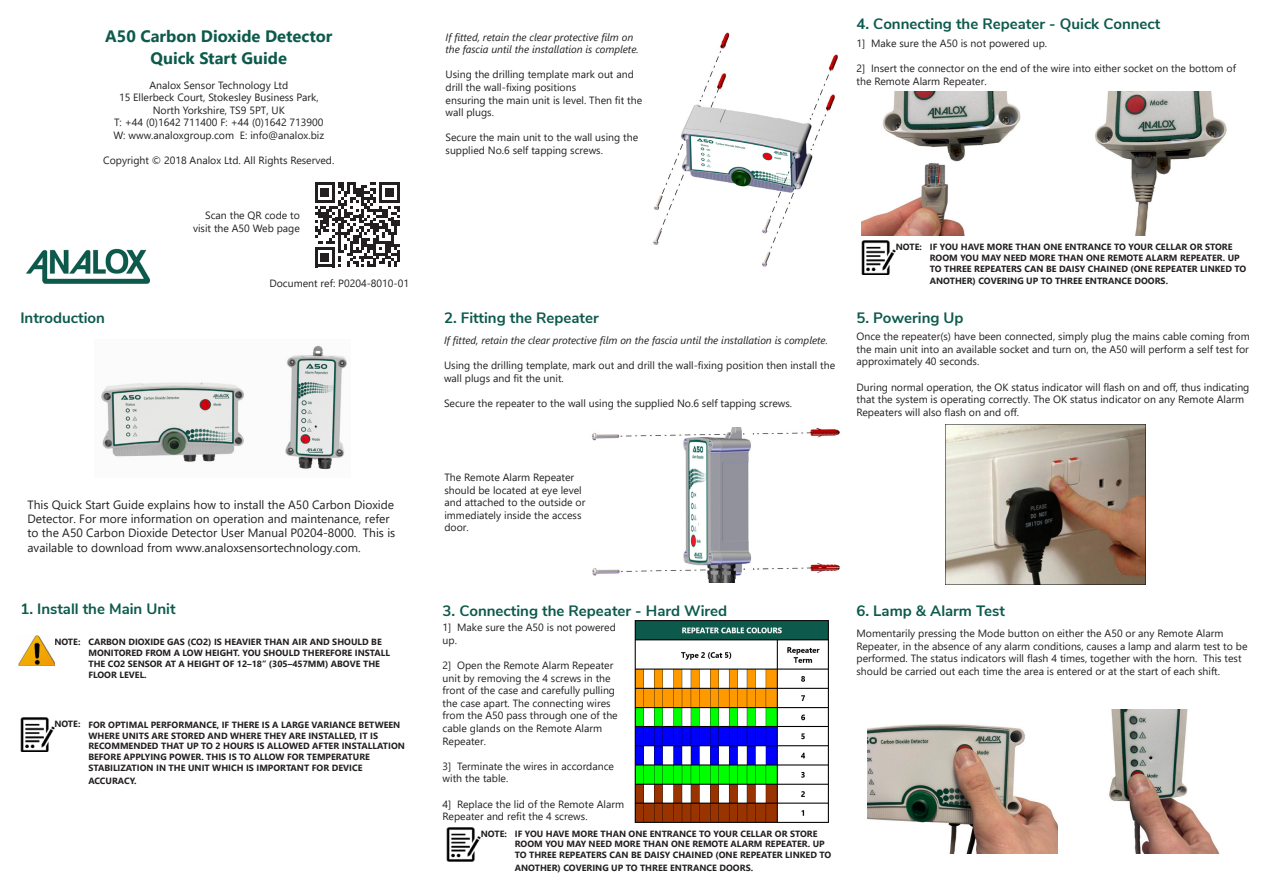
<style>
.page{position:relative;width:1263px;height:893px;background:#fff}
.page>*{position:absolute;margin:0;border:0;box-sizing:border-box;transform-origin:0 0}
.t1{font:700 16.5px "Segoe UI";color:#0d5a4d}
.t2{font:700 15px "Nunito Sans";color:#0d5a4d}
.t3{font:12px/14.4px "Segoe UI";color:#231f20}
.t4{font:10.5px/12.6px "Segoe UI";color:#231f20}
.t5{font:italic 10.5px/12.6px "Segoe UI";color:#231f20}
.t6{font:700 9px/10.8px "Segoe UI";color:#231f20}
</style>
<div class="page">
<svg style="left:315px;top:182px;width:84px;height:85px"></svg>
<img style="left:26px;top:249px;width:123px;height:35px">
<img style="left:101px;top:345px;width:246px;height:124px">
<img style="left:653px;top:33px;width:185px;height:234px">
<img style="left:592px;top:427px;width:248px;height:155px">
<img style="left:634px;top:620px;width:195px;height:203px">
<img style="left:447px;top:827px;width:34px;height:34px">
<img style="left:20px;top:717px;width:34px;height:34px">
<img style="left:19px;top:636px;width:35px;height:29px">
<img style="left:862px;top:92px;width:159px;height:143px">
<img style="left:1095px;top:92px;width:132px;height:143px">
<img style="left:862px;top:241px;width:34px;height:34px">
<img style="left:945px;top:425px;width:200px;height:159px">
<img style="left:867px;top:710px;width:352px;height:143px">
<p class="t1" style="left:105px;top:21px;width:229px">A50 Carbon Dioxide Detector</p>
<p class="t1" style="left:151px;top:42px;width:138px">Quick Start Guide</p>
<p class="t4" style="left:149px;top:78px;width:140px">Analox Sensor Technology Ltd</p>
<p class="t4" style="left:119px;top:90px;width:201px">15 Ellerbeck Court, Stokesley Business Park,</p>
<p class="t4" style="left:153px;top:103px;width:134px">North Yorkshire, TS9 5PT, UK</p>
<p class="t4" style="left:114px;top:115px;width:211px">T: +44 (0)1642 711400 F: +44 (0)1642 713900</p>
<p class="t4" style="left:114px;top:128px;width:212px">W: www.analoxgroup.com E: info@analox.biz</p>
<p class="t4" style="left:103px;top:153px;width:233px">Copyright © 2018 Analox Ltd. All Rights Reserved.</p>
<p class="t4" style="left:205px;top:208px;width:96px">Scan the QR code to</p>
<p class="t4" style="left:193px;top:221px;width:108px">visit the A50 Web page</p>
<p class="t2" style="left:20px;top:307px;width:86px">Introduction</p>
<p class="t4" style="left:269px;top:276px;width:141px">Document ref: P0204-8010-01</p>
<p class="t3" style="left:27px;top:496px;width:369px">This Quick Start Guide explains how to install the A50 Carbon Dioxide Detector. For more information on operation and maintenance, refer to the A50 Carbon Dioxide Detector User Manual P0204-8000. This is available to download from www.analoxsensortechnology.com.</p>
<p class="t2" style="left:20px;top:598px;width:157px">1. Install the Main Unit</p>
<p class="t6" style="left:54px;top:636px;width:28px">NOTE:</p>
<p class="t6" style="left:88px;top:636px;width:303px">CARBON DIOXIDE GAS (CO2) IS HEAVIER THAN AIR AND SHOULD BE MONITORED FROM A LOW HEIGHT. YOU SHOULD THEREFORE INSTALL THE CO2 SENSOR AT A HEIGHT OF 12–18” (305–457MM) ABOVE THE FLOOR LEVEL.</p>
<p class="t6" style="left:54px;top:718px;width:28px">NOTE:</p>
<p class="t6" style="left:88px;top:718px;width:318px">FOR OPTIMAL PERFORMANCE, IF THERE IS A LARGE VARIANCE BETWEEN WHERE UNITS ARE STORED AND WHERE THEY ARE INSTALLED, IT IS RECOMMENDED THAT UP TO 2 HOURS IS ALLOWED AFTER INSTALLATION BEFORE APPLYING POWER. THIS IS TO ALLOW FOR TEMPERATURE</p>
<p class="t6" style="left:88px;top:762px;width:276px">STABILIZATION IN THE UNIT WHICH IS IMPORTANT FOR DEVICE</p>
<p class="t6" style="left:88px;top:774px;width:50px">ACCURACY.</p>
<p class="t5" style="left:446px;top:29px;width:195px">If fitted, retain the clear protective film on the fascia until the installation is complete.</p>
<p class="t4" style="left:446px;top:67px;width:190px">Using the drilling template mark out and drill the wall-fixing positions</p>
<p class="t4" style="left:446px;top:93px;width:198px">ensuring the main unit is level. Then fit the wall plugs.</p>
<p class="t4" style="left:446px;top:130px;width:194px">Secure the main unit to the wall using the supplied No.6 self tapping screws.</p>
<p class="t2" style="left:856px;top:13px;width:305px">4. Connecting the Repeater - Quick Connect</p>
<p class="t4" style="left:856px;top:36px;width:192px">1] Make sure the A50 is not powered up.</p>
<p class="t4" style="left:856px;top:61px;width:381px">2] Insert the connector on the end of the wire into either socket on the bottom of the Remote Alarm Repeater.</p>
<p class="t2" style="left:444px;top:307px;width:156px">2. Fitting the Repeater</p>
<p class="t5" style="left:444px;top:332px;width:385px">If fitted, retain the clear protective film on the fascia until the installation is complete.</p>
<p class="t4" style="left:444px;top:358px;width:393px">Using the drilling template, mark out and drill the wall-fixing position then install the wall plugs and fit the unit.</p>
<p class="t4" style="left:444px;top:396px;width:350px">Secure the repeater to the wall using the supplied No.6 self tapping screws.</p>
<p class="t6" style="left:896px;top:241px;width:28px">NOTE:</p>
<p class="t6" style="left:930px;top:241px;width:318px">IF YOU HAVE MORE THAN ONE ENTRANCE TO YOUR CELLAR OR STORE<br>ROOM YOU MAY NEED MORE THAN ONE REMOTE ALARM REPEATER. UP<br>TO THREE REPEATERS CAN BE DAISY CHAINED (ONE REPEATER LINKED TO</p>
<p class="t6" style="left:930px;top:275px;width:240px">ANOTHER) COVERING UP TO THREE ENTRANCE DOORS.</p>
<p class="t2" style="left:856px;top:307px;width:109px">5. Powering Up</p>
<p class="t4" style="left:856px;top:329px;width:395px;text-align:justify">Once the repeater(s) have been connected, simply plug the mains cable coming from the main unit into an available socket and turn on, the A50 will perform a self test for approximately 40 seconds.</p>
<p class="t4" style="left:856px;top:380px;width:394px">During normal operation, the OK status indicator will flash on and off, thus indicating that the system is operating correctly. The OK status indicator on any Remote Alarm<br>Repeaters will also flash on and off.</p>
<p class="t4" style="left:444px;top:470px;width:142px">The Remote Alarm Repeater should be located at eye level and attached to the outside or immediately inside the access door.</p>
<p class="t2" style="left:443px;top:599px;width:286px">3. Connecting the Repeater - Hard Wired</p>
<p class="t4" style="left:443px;top:620px;width:175px">1] Make sure the A50 is not powered up.</p>
<p class="t4" style="left:443px;top:658px;width:177px">2] Open the Remote Alarm Repeater unit by removing the 4 screws in the front of the case and carefully pulling the case apart. The connecting wires from the A50 pass through one of the cable glands on the Remote Alarm<br>Repeater.</p>
<p class="t4" style="left:443px;top:759px;width:173px">3] Terminate the wires in accordance with the table.</p>
<p class="t4" style="left:443px;top:797px;width:183px">4] Replace the lid of the Remote Alarm<br>Repeater and refit the 4 screws.</p>
<p class="t6" style="left:481px;top:827px;width:28px">NOTE:</p>
<p class="t6" style="left:515px;top:827px;width:318px">IF YOU HAVE MORE THAN ONE ENTRANCE TO YOUR CELLAR OR STORE<br>ROOM YOU MAY NEED MORE THAN ONE REMOTE ALARM REPEATER. UP<br>TO THREE REPEATERS CAN BE DAISY CHAINED (ONE REPEATER LINKED TO</p>
<p class="t6" style="left:515px;top:862px;width:240px">ANOTHER) COVERING UP TO THREE ENTRANCE DOORS.</p>
<p class="t2" style="left:856px;top:599px;width:150px">6. Lamp &amp; Alarm Test</p>
<p class="t4" style="left:856px;top:626px;width:392px">Momentarily pressing the Mode button on either the A50 or any Remote Alarm Repeater, in the absence of any alarm conditions, causes a lamp and alarm test to be performed. The status indicators will flash 4 times, together with the horn. This test should be carried out each time the area is entered or at the start of each shift.</p>
</div>
